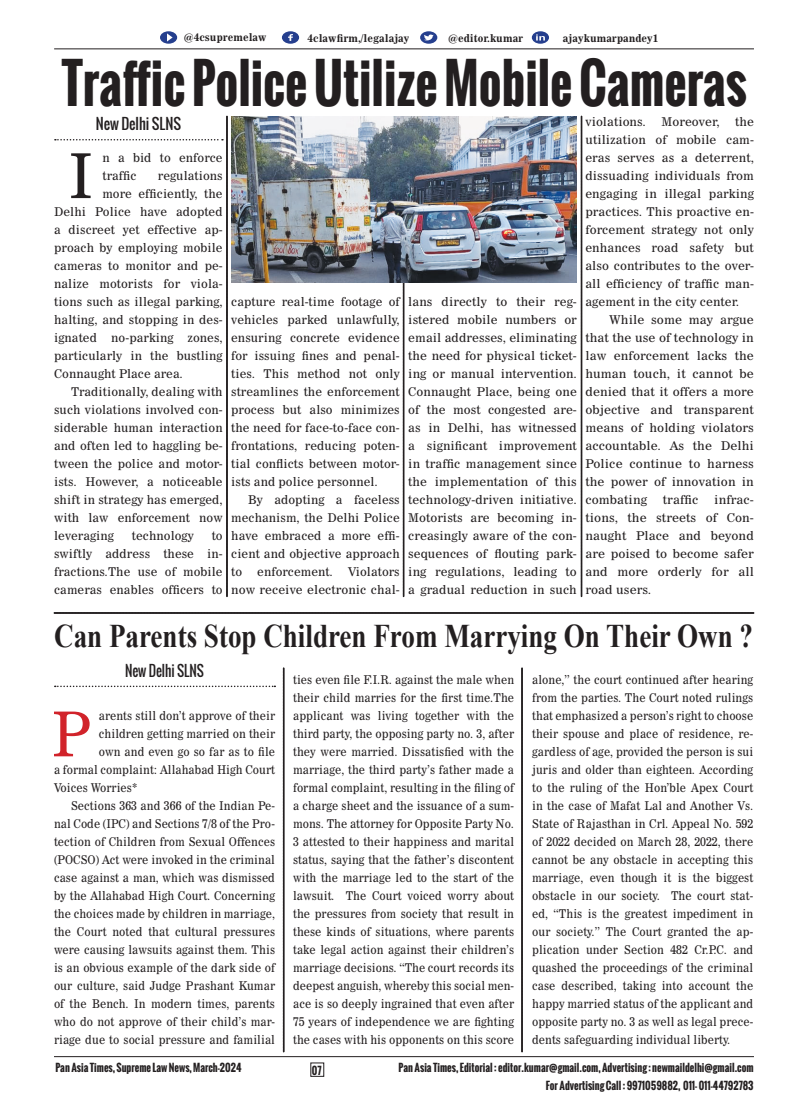
<style>
.page{position:relative;width:808px;height:1106px;background:#fff}
.page>*{position:absolute;margin:0;border:0;box-sizing:border-box;transform-origin:0 0}
.body_text_english{font:61.5px "News 705 BT Roman B";color:#d1232a;scale:.88 1}
.body_text_english-2{font:61.5px "News 705 BT Roman B";color:#231f20;scale:.95 1}
.Headline_single_col{font:700 53.7px "Oswald";color:#231f20;scale:.9 1}
.Paragraph_Style_1{font:700 33px "Times New Roman";color:#231f20;scale:.82 1}
.byline{font:15px "Oswald";color:#231f20;scale:.88 1}
.byline-2{font:15px "Oswald";color:#231f20;scale:.95 1}
.body_text_english-3{font:12px/18px "News 705 BT Roman B";color:#231f20;text-align:justify;scale:.88 1}
.body_text_english-4{font:12px/18px "News 705 BT Roman B";color:#231f20;text-align:justify}
.body_text_english-5{font:12px/18px "News 705 BT Roman B";color:#231f20;text-align:justify;scale:.95 1}
.Headline_single_col-2{font:700 10.5px "Oswald";color:#231f20;scale:.95 1}
.body_text_english-6{font:10.5px "News 705 BT Bold B";color:#231f20;scale:.96 1}
</style>
<div class="page">
<hr style="left:54px;top:1056px;width:700px;height:1px;background:#231f20">
<hr style="left:54px;top:48px;width:700px;height:1px;background:#231f20">
<svg style="left:55px;top:685px;width:220px;height:2px"></svg>
<svg style="left:420px;top:31px;width:17px;height:13px"></svg>
<svg style="left:160px;top:31px;width:17px;height:13px"></svg>
<svg style="left:282px;top:31px;width:17px;height:13px"></svg>
<div style="left:532px;top:31px;width:17px;height:13px;background:#253f8e;border-radius:50%"></div>
<svg style="left:536px;top:34px;width:9px;height:7px"></svg>
<svg style="left:283px;top:668px;width:1px;height:384px"></svg>
<svg style="left:522px;top:668px;width:1px;height:384px"></svg>
<svg style="left:54px;top:612px;width:700px;height:1px"></svg>
<svg style="left:55px;top:116px;width:173px;height:481px"></svg>
<svg style="left:403px;top:282px;width:1px;height:315px"></svg>
<svg style="left:581px;top:116px;width:1px;height:481px"></svg>
<img style="left:231px;top:116px;width:346px;height:166px">
<p class="body_text_english-6" style="left:184px;top:31px;width:88px">@4csupremelaw</p>
<p class="body_text_english-6" style="left:308px;top:31px;width:108px">4clawfirm,/legalajay</p>
<p class="body_text_english-6" style="left:448px;top:31px;width:80px">@editor.kumar</p>
<p class="body_text_english-6" style="left:563px;top:31px;width:101px">ajaykumarpandey1</p>
<p class="Headline_single_col" style="left:61px;top:43px;width:763px">Traffic Police Utilize Mobile Cameras</p>
<p class="byline-2" style="left:96px;top:113px;width:91px">New Delhi SLNS</p>
<p class="body_text_english-2" style="left:68px;top:138px;width:28px">I</p>
<p class="body_text_english-5" style="left:102px;top:149px;width:128px">n a bid to enforce traffic</p>
<p class="body_text_english-5" style="left:158px;top:167px;width:70px">regulations</p>
<p class="body_text_english-5" style="left:102px;top:185px;width:128px">more efficiently, the</p>
<p class="body_text_english-5" style="left:54px;top:203px;width:179px">Delhi Police have adopted</p>
<p class="body_text_english-5" style="left:54px;top:221px;width:179px">a discreet yet effective ap-</p>
<p class="body_text_english-5" style="left:54px;top:239px;width:179px">proach by employing mobile</p>
<p class="body_text_english-5" style="left:54px;top:257px;width:179px">cameras to monitor and pe-</p>
<p class="body_text_english-5" style="left:54px;top:275px;width:179px">nalize motorists for viola-</p>
<p class="body_text_english-5" style="left:54px;top:293px;width:179px">tions such as illegal parking,</p>
<p class="body_text_english-5" style="left:54px;top:311px;width:179px">halting, and stopping in des-</p>
<p class="body_text_english-5" style="left:54px;top:329px;width:179px">ignated no-parking zones,</p>
<p class="body_text_english-5" style="left:54px;top:347px;width:179px">particularly in the bustling</p>
<p class="body_text_english-5" style="left:54px;top:365px;width:137px">Connaught Place area.</p>
<p class="body_text_english-5" style="left:54px;top:383px;width:179px;text-indent:17px">Traditionally, dealing with such violations involved con&shy;siderable human interaction and often led to haggling be&shy;tween the police and motor&shy;ists. However, a noticeable shift in strategy has emerged, with law enforcement now leveraging</p>
<p class="body_text_english-5" style="left:132px;top:527px;width:67px">technology</p>
<p class="body_text_english-5" style="left:54px;top:527px;width:179px;text-indent:158px">to swiftly address these in&shy;fractions.The use of mobile cameras enables officers to</p>
<p class="body_text_english-5" style="left:231px;top:293px;width:179px">capture real-time footage of vehicles parked unlawfully, ensuring concrete evidence for issuing fines and penal&shy;ties. This method not only streamlines the enforcement process but also minimizes the need for face-to-face con&shy;frontations, reducing poten&shy;tial conflicts between motor&shy;ists and police personnel.</p>
<p class="body_text_english-5" style="left:231px;top:491px;width:179px;text-indent:17px">By adopting a faceless mechanism, the Delhi Police have embraced a more effi&shy;cient and objective approach to</p>
<p class="body_text_english-4" style="left:408px;top:293px;width:170px">lans directly to their reg&shy;istered mobile numbers or email addresses, eliminating the need for physical ticket&shy;ing or manual intervention.<br>Connaught Place, being one of the most congested are&shy;as in Delhi, has witnessed a significant improvement in traffic management since the implementation of this technology-driven initiative.<br>Motorists are becoming in&shy;creasingly aware of the con&shy;sequences of flouting park&shy;ing regulations, leading to a gradual reduction in such</p>
<p class="body_text_english-5" style="left:231px;top:563px;width:179px;text-align:right">Violators<br>now receive electronic chal-</p>
<p class="body_text_english-5" style="left:257px;top:563px;width:81px">enforcement.</p>
<p class="body_text_english-4" style="left:585px;top:113px;width:62px">violations.</p>
<p class="body_text_english-4" style="left:662px;top:113px;width:59px">Moreover,</p>
<p class="body_text_english-4" style="left:585px;top:113px;width:170px;text-indent:150px">the utilization of mobile cam&shy;eras serves as a deterrent, dissuading individuals from engaging in illegal parking practices. This proactive en&shy;forcement strategy not only enhances road safety but also contributes to the over&shy;all efficiency of traffic man&shy;agement in the city center.</p>
<p class="body_text_english-4" style="left:585px;top:311px;width:170px;text-indent:24px">While some may argue that the use of technology in law enforcement lacks the human touch, it cannot be denied that it offers a more objective and transparent means of holding violators accountable. As the Delhi Police continue to harness the power of innovation in combating</p>
<p class="body_text_english-4" style="left:585px;top:491px;width:170px;text-indent:129px">infrac&shy;tions, the streets of Con&shy;naught Place and beyond are poised to become safer and more orderly for all road users.</p>
<p class="body_text_english-4" style="left:663px;top:491px;width:37px">traffic</p>
<p class="Paragraph_Style_1" style="left:54px;top:612px;width:854px">Can Parents Stop Children From Marrying On Their Own ?</p>
<p class="byline" style="left:125px;top:659px;width:91px">New Delhi SLNS</p>
<p class="body_text_english" style="left:52px;top:696px;width:45px">P</p>
<p class="body_text_english-3" style="left:99px;top:707px;width:202px">arents still don’t approve of their</p>
<p class="body_text_english-3" style="left:99px;top:725px;width:202px">children getting married on their</p>
<p class="body_text_english-3" style="left:99px;top:743px;width:202px">own and even go so far as to file</p>
<p class="body_text_english-3" style="left:54px;top:761px;width:253px">a formal complaint: Allahabad High Court</p>
<p class="body_text_english-3" style="left:54px;top:779px;width:96px">Voices Worries*</p>
<p class="body_text_english-3" style="left:54px;top:797px;width:253px;text-indent:17px">Sections 363 and 366 of the Indian Pe&shy;nal Code (IPC) and Sections 7/8 of the Pro&shy;tection of Children from Sexual Offences (POCSO) Act were invoked in the criminal case against a man, which was dismissed by the Allahabad High Court. Concerning the choices made by children in marriage, the Court noted that cultural pressures were causing lawsuits against them. This is an obvious example of the dark side of our culture, said Judge Prashant Kumar of the Bench. In modern times, parents who do not approve of their child’s mar&shy;riage due to social pressure and familial</p>
<p class="body_text_english-3" style="left:293px;top:671px;width:253px">ties even file F.I.R. against the male when their child marries for the first time.The applicant was living together with the third party, the opposing party no. 3, after they were married. Dissatisfied with the marriage, the third party’s father made a formal complaint, resulting in the filing of a charge sheet and the issuance of a sum&shy;mons. The attorney for Opposite Party No.<br>3 attested to their happiness and marital status, saying that the father’s discontent with the marriage led to the start of the lawsuit. The Court voiced worry about the pressures from society that result in these kinds of situations, where parents take legal action against their children’s marriage decisions. “The court records its deepest anguish, whereby this social men&shy;ace is so deeply ingrained that even after 75 years of independence we are fighting the cases with his opponents on this score</p>
<p class="body_text_english-3" style="left:532px;top:671px;width:253px">alone,” the court continued after hearing from the parties. The Court noted rulings that emphasized a person’s right to choose their spouse and place of residence, re&shy;gardless of age, provided the person is sui juris and older than eighteen. According to the ruling of the Hon’ble Apex Court in the case of Mafat Lal and Another Vs.<br>State of Rajasthan in Crl. Appeal No. 592 of 2022 decided on March 28, 2022, there cannot be any obstacle in accepting this marriage, even though it is the biggest obstacle in our society. The court stat&shy;ed, “This is the greatest impediment in our society.” The Court granted the ap&shy;plication under Section 482 Cr.P.C. and quashed the proceedings of the criminal case described, taking into account the happy married status of the applicant and opposite party no. 3 as well as legal prece&shy;dents safeguarding individual liberty.</p>
<p class="Headline_single_col-2" style="left:55px;top:1059px;width:197px">Pan Asia Times, Supreme Law News, March-2024</p>
<p class="Headline_single_col-2" style="left:312px;top:1062px;width:12px">07</p>
<p class="Headline_single_col-2" style="left:399px;top:1059px;width:375px">Pan Asia Times, Editorial : editor.kumar@gmail.com, Advertising : newmaildelhi@gmail.com</p>
<p class="Headline_single_col-2" style="left:546px;top:1077px;width:220px">For Advertising Call : 9971059882, 011- 011-44792783</p>
</div>
